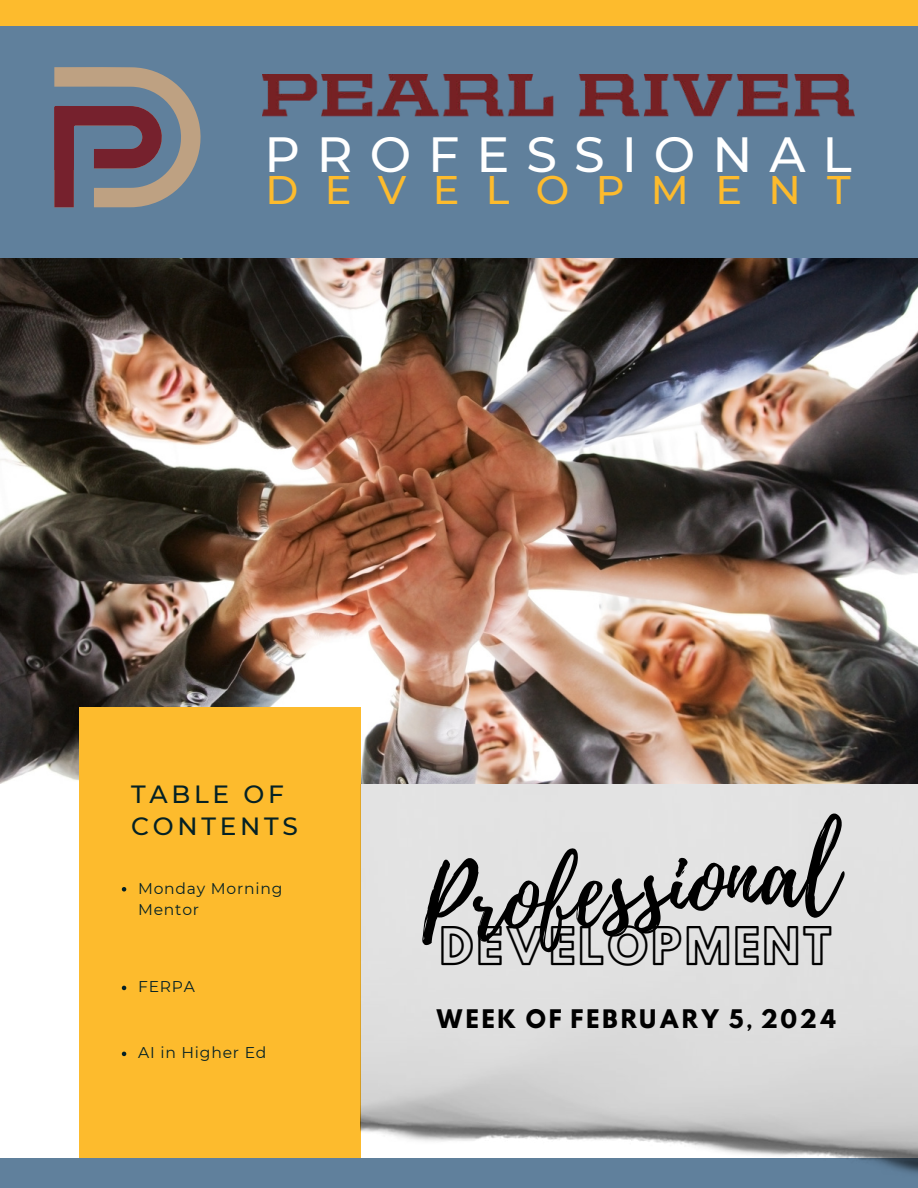
<style>
.page{position:relative;width:918px;height:1188px;background:#fff}
.page>*{position:absolute;margin:0;border:0;box-sizing:border-box;transform-origin:0 0}
.t1{font:99px "Playlist Script";color:#000}
.t2{font:500 49.35px "Montserrat";letter-spacing:.345em;color:#fff}
.t3{font:44.7px "Hussar Ekologiczne 1";letter-spacing:.06em;color:#000}
.t4{font:500 39.9px "Montserrat";letter-spacing:.66em;color:#fdbb2d}
.t5{font:500 24.9px/31.5px "Montserrat";letter-spacing:.15em;color:#042125}
.t6{font:22.65px "Hussar Bd";letter-spacing:.09em;color:#000}
.t7{font:15.6px/21.3px "Montserrat";letter-spacing:.05em;color:#042125}
</style>
<div class="page">
<img style="left:0;top:258px;width:918px;height:526px">
<div style="left:0;top:26px;width:918px;height:232px;background:#60809c"></div>
<div style="left:79px;top:707px;width:281px;height:469px;background:#fdbb2d"></div>
<div style="left:0;top:0;width:918px;height:26px;background:#fdbb2d"></div>
<div style="left:0;top:1158px;width:918px;height:30px;background:#60809c"></div>
<img style="left:262px;top:74px;width:592px;height:43px">
<svg style="left:54px;top:67px;width:147px;height:140px"></svg>
<img style="left:361px;top:784px;width:557px;height:390px">
<svg style="left:122px;top:887px;width:4px;height:5px"></svg>
<svg style="left:122px;top:986px;width:4px;height:4px"></svg>
<svg style="left:122px;top:1052px;width:4px;height:4px"></svg>
<h2 class="t2" style="left:264px;top:120px;width:589px">PROFESSIONAL</h2>
<h3 class="t4" style="left:266px;top:162px;width:587px">DEVELOPMENT</h3>
<h3 class="t5" style="left:131px;top:778px;width:168px">TABLE OF<br>CONTENTS</h3>
<p class="t7" style="left:138px;top:877px;width:146px">Monday Morning<br>Mentor</p>
<p class="t7" style="left:138px;top:976px;width:58px">FERPA</p>
<p class="t7" style="left:138px;top:1042px;width:130px">AI in Higher Ed</p>
<h1 class="t1" style="left:413px;top:835px;width:421px;rotate:-5deg">Professional</h1>
<h3 class="t3" style="left:440px;top:910px;width:394px">DEVELOPMENT</h3>
<h3 class="t6" style="left:435px;top:1000px;width:403px">WEEK OF FEBRUARY 5, 2024</h3>
</div>
